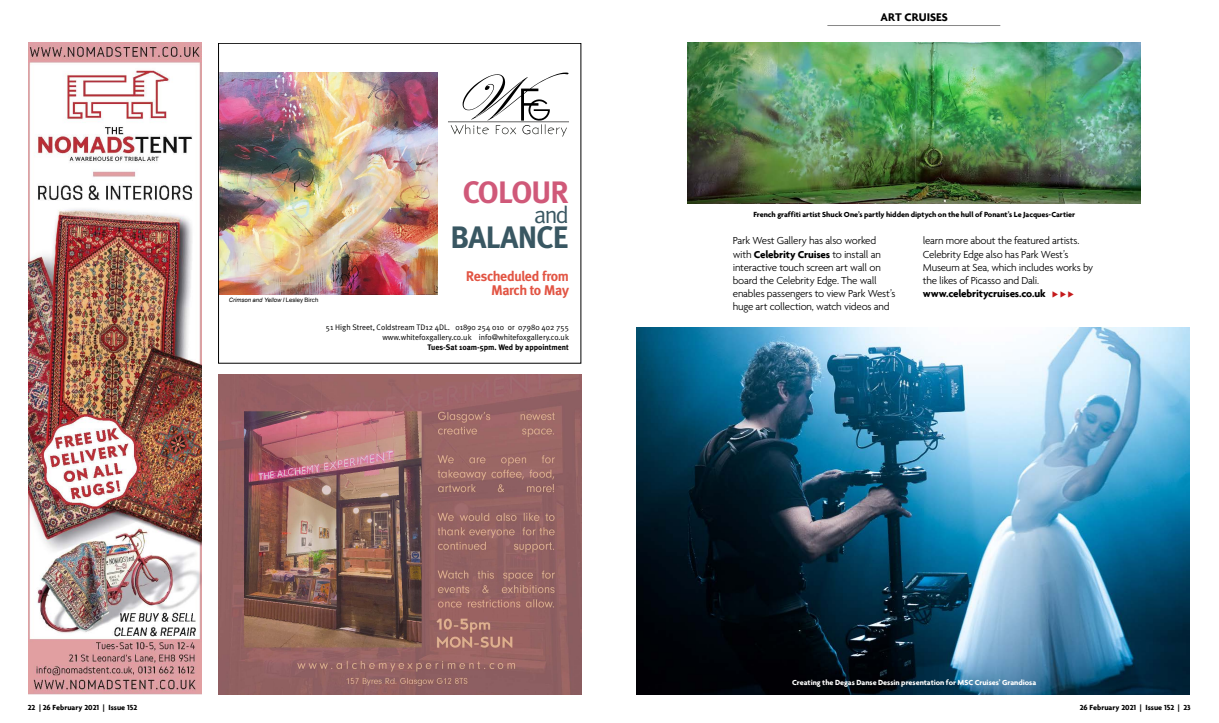
<style>
.page{position:relative;width:1219px;height:723px;background:#fff}
.page>*{position:absolute;margin:0;border:0;box-sizing:border-box;transform-origin:0 0}
.t1{font:700 31px "Meta Plus";letter-spacing:-.03em;color:#395762}
.t2{font:700 31px "Meta Plus";letter-spacing:-.04em;color:#d05979}
.t3{font:24px "Meta Plus Normal";color:#395762}
.t4{font:700 14px/14px "Meta Plus";letter-spacing:-.03em;color:#e25443;text-align:right}
.t5{font:700 12px "Agenda";color:#000}
.t6{font:300 11px/13.2px "Agenda";letter-spacing:-.025em;color:#000}
.t7{font:700 11px "Agenda";letter-spacing:-.015em;color:#000}
.t8{font:700 8px "Agenda";color:#000}
.t9{font:8px/10px "Meta Plus Normal";color:#000;text-align:right}
.t10{font:700 8px "Agenda";letter-spacing:-.005em;color:#fff}
.t11{font:700 8px "Meta Plus";color:#000}
.t12{font:italic 6px "Arial";color:#000}
.s1{font-style:normal}
.s2{font-weight:700}
</style>
<div class="page">
<hr style="left:827px;top:25px;width:173px;height:1px;background:#878787">
<img style="left:688px;top:43px;width:453px;height:160px">
<img style="left:637px;top:327px;width:553px;height:368px">
<img style="left:220px;top:73px;width:217px;height:222px">
<svg style="left:448px;top:73px;width:121px;height:64px"></svg>
<div style="left:218px;top:43px;width:363px;height:320px;border:1px solid #000"></div>
<img style="left:28px;top:42px;width:173px;height:652px">
<img style="left:218px;top:374px;width:363px;height:320px">
<p class="t12" style="left:229px;top:296px;width:91px">Crimson and Yellow I <span class="s1">Lesley Birch</span></p>
<h1 class="t2" style="left:463px;top:174px;width:108px">COLOUR</h1>
<h2 class="t3" style="left:534px;top:201px;width:36px">and</h2>
<h1 class="t1" style="left:450px;top:219px;width:120px">BALANCE</h1>
<p class="t4" style="left:466px;top:269px;width:105px">Rescheduled from<br>March to May</p>
<p class="t9" style="left:326px;top:322px;width:245px">51 High Street, Coldstream TD12 4DL. 01890 254 010 or 07980 402 755 www.whitefoxgallery.co.uk info@whitefoxgallery.co.uk</p>
<p class="t11" style="left:427px;top:343px;width:143px">Tues-Sat 10am-5pm. Wed by appointment</p>
<p class="t5" style="left:881px;top:10px;width:69px">ART CRUISES</p>
<p class="t8" style="left:753px;top:209px;width:323px">French graffiti artist Shuck One’s partly hidden diptych on the hull of Ponant’s Le Jacques-Cartier</p>
<p class="t6" style="left:733px;top:234px;width:164px">Park West Gallery has also worked with <span class="s2">Celebrity Cruises</span> to install an interactive touch screen art wall on board the Celebrity Edge. The wall enables passengers to view Park West’s huge art collection, watch videos and</p>
<p class="t6" style="left:923px;top:234px;width:172px">learn more about the featured artists.<br>Celebrity Edge also has Park West’s Museum at Sea, which includes works by the likes of Picasso and Dali.</p>
<p class="t7" style="left:923px;top:287px;width:124px">www.celebritycruises.co.uk</p>
<p class="t10" style="left:792px;top:677px;width:246px">Creating the Degas Danse Dessin presentation for MSC Cruises’ Grandiosa</p>
<p class="t8" style="left:28px;top:703px;width:111px">22 | 26 February 2021 | Issue 152</p>
<p class="t8" style="left:1080px;top:702px;width:112px">26 February 2021 | Issue 152 | 23</p>
</div>
